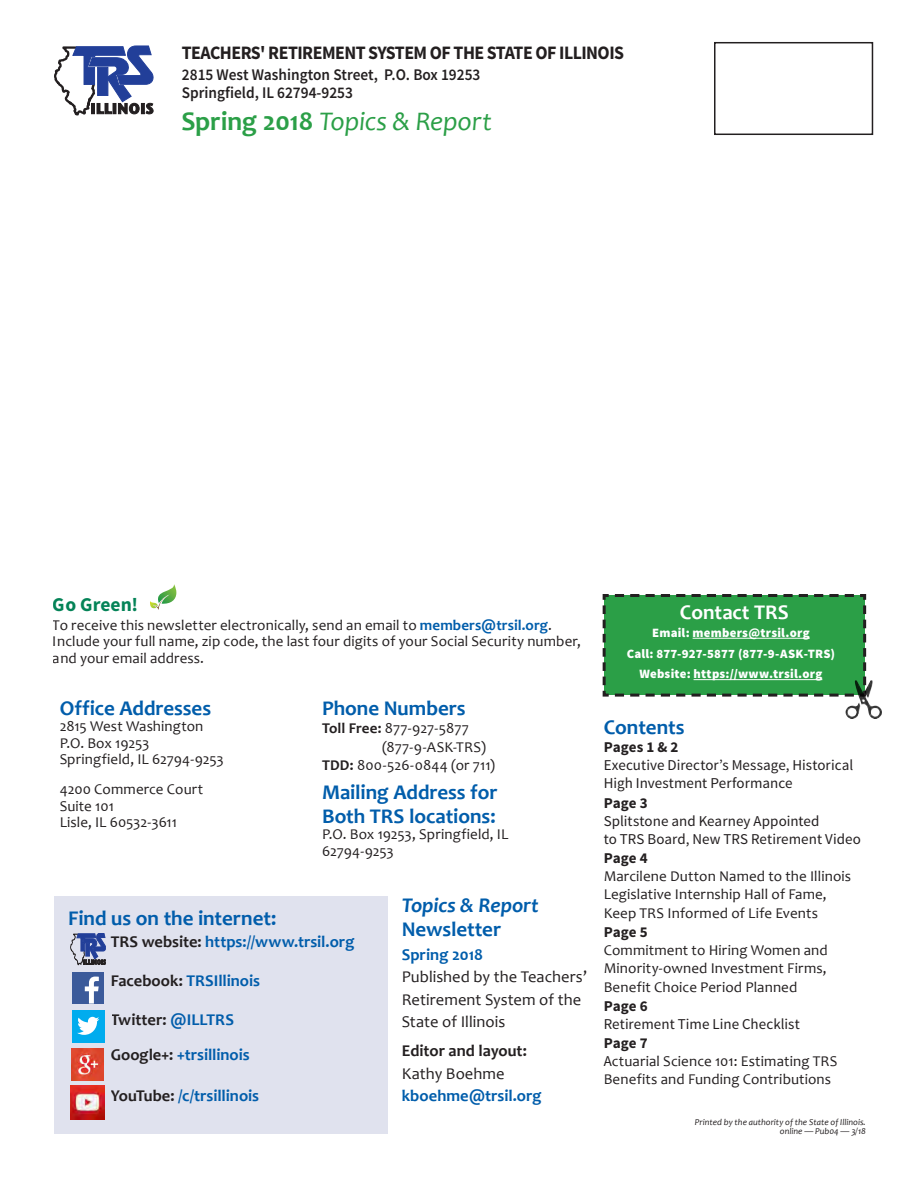
<style>
.page{position:relative;width:918px;height:1188px;background:#fff}
.page>*{position:absolute;margin:0;border:0;box-sizing:border-box;transform-origin:0 0}
.board{font:italic 27px "Candara";letter-spacing:-.005em;color:#2b9f47}
.GoGreen_Text{font:700 21px/24px "Candara";letter-spacing:-.005em;color:#015dab}
.GoGreen_Text-2{font:italic 700 21px/24px "Candara";letter-spacing:-.005em;color:#015dab}
.Subhead_1{font:700 21px "Candara";color:#fff}
.Subhead_1-2{font:700 21px "Candara";color:#015dab}
.t1{font:700 19.5px "Source Sans Pro";color:#048357}
.t2{font:700 18.9px "Source Sans Pro";letter-spacing:-.03em;color:#231f20;scale:.94 1}
.GoGreen_Text-3{font:700 16.5px/22.5px "Candara";color:#015dab}
.GoGreen_Text-4{font:16.5px/22.5px "Candara";letter-spacing:.005em;color:#231f20}
.GoGreen_Text-5{font:700 16.5px "Candara";color:#231f20}
.t3{font:600 16.2px/18.3px "Source Sans Pro";color:#231f20;scale:.94 1}
.GoGreen_Text-6{font:15px/16.5px "Candara";letter-spacing:.005em;color:#231f20}
.GoGreen_Text-7{font:15px/18.3px "Source Sans Pro";letter-spacing:.005em;color:#231f20}
.captions_indent{font:900 12.75px "Source Sans Pro";letter-spacing:.02em;color:#fff}
.Body_text{font:italic 9px/9px "Candara";color:#231f20;text-align:right}
.s1{font-weight:700;font-style:normal}
.s2{font-weight:700;color:#015dab}
.s3{font-weight:700}
.s4{color:#231f20}
.s5{color:#015dab}
.s6{font-style:normal}
.s7{font-weight:400;color:#231f20}
.s8{font-family:"Source Sans Pro";font-weight:700}
.s9{font-family:"Source Sans Pro"}
</style>
<div class="page">
<div style="left:714px;top:42px;width:159px;height:93px;border:2px solid #231f20"></div>
<svg style="left:150px;top:584px;width:26px;height:26px"></svg>
<div style="left:55px;top:896px;width:333px;height:238px;background:#e0e2ee"></div>
<div style="left:72px;top:972px;width:32px;height:32px;background:#3b5a9a"></div>
<svg style="left:85px;top:977px;width:14px;height:27px"></svg>
<img style="left:72px;top:1049px;width:32px;height:31px">
<img style="left:71px;top:1086px;width:34px;height:34px">
<div style="left:72px;top:1010px;width:33px;height:33px;background:#00acee"></div>
<svg style="left:77px;top:1017px;width:22px;height:18px"></svg>
<svg style="left:70px;top:933px;width:36px;height:32px"></svg>
<svg style="left:54px;top:46px;width:99px;height:70px"></svg>
<svg style="left:602px;top:594px;width:265px;height:103px;background:#319c4a"></svg>
<img style="left:846px;top:680px;width:36px;height:39px">
<p class="t2" style="left:182px;top:41px;width:472px">TEACHERS' RETIREMENT SYSTEM OF THE STATE OF ILLINOIS</p>
<p class="t3" style="left:182px;top:66px;width:319px">2815 West Washington Street, P.O. Box 19253<br>Springfield, IL 62794-9253</p>
<p class="board" style="left:181px;top:104px;width:312px"><span class="s1">Spring 2018</span> Topics &amp; Report</p>
<h3 class="t1" style="left:53px;top:592px;width:87px">Go Green!</h3>
<p class="GoGreen_Text-6" style="left:53px;top:617px;width:529px">To receive this newsletter electronically, send an email to <span class="s2">members@trsil.org</span>.<br>Include your full name, zip code, the last four digits of your Social Security number, and your email address.</p>
<h2 class="GoGreen_Text" style="left:60px;top:696px;width:153px">Office Addresses</h2>
<p class="GoGreen_Text-6" style="left:60px;top:718px;width:166px">2815 West Washington<br>P.O. Box 19253<br>Springfield, IL 62794-9253</p>
<h2 class="GoGreen_Text" style="left:322px;top:696px;width:145px">Phone Numbers</h2>
<p class="GoGreen_Text-6" style="left:322px;top:720px;width:148px"><span class="s3">Toll Free:</span> 877-927-5877</p>
<p class="GoGreen_Text-6" style="left:382px;top:739px;width:105px">(877-9-ASK-TRS)</p>
<p class="GoGreen_Text-6" style="left:322px;top:757px;width:174px"><span class="s3">TDD:</span> 800-526-0844 (or 711)</p>
<p class="GoGreen_Text-6" style="left:60px;top:781px;width:145px">4200 Commerce Court<br>Suite 101<br>Lisle, IL 60532-3611</p>
<h2 class="GoGreen_Text" style="left:322px;top:780px;width:177px">Mailing Address for<br>Both TRS locations:</h2>
<p class="GoGreen_Text-6" style="left:322px;top:826px;width:188px">P.O. Box 19253, Springfield, IL<br>62794-9253</p>
<p class="GoGreen_Text" style="left:68px;top:905px;width:210px">Find us on the internet:</p>
<p class="GoGreen_Text-3" style="left:111px;top:930px;width:245px"><span class="s4">TRS website:</span> https://www.trsil.org</p>
<p class="GoGreen_Text-3" style="left:111px;top:969px;width:151px"><span class="s4">Facebook:</span> TRSIllinois</p>
<p class="GoGreen_Text-5" style="left:111px;top:1009px;width:125px">Twitter: <span class="s5">@ILLTRS</span></p>
<p class="GoGreen_Text-3" style="left:111px;top:1044px;width:141px"><span class="s4">Google+:</span> +trsillinois</p>
<p class="GoGreen_Text-3" style="left:111px;top:1084px;width:150px"><span class="s4">YouTube:</span> /c/trsillinois</p>
<p class="GoGreen_Text-2" style="left:402px;top:893px;width:139px">Topics &amp; Report<br><span class="s6">Newsletter</span></p>
<p class="GoGreen_Text-4" style="left:402px;top:943px;width:187px"><span class="s2">Spring 2018<br></span>Published by the Teachers’<br>Retirement System of the<br>State of Illinois</p>
<p class="GoGreen_Text-3" style="left:402px;top:1040px;width:141px"><span class="s4">Editor and layout:<br></span><span class="s7">Kathy Boehme </span>kboehme@trsil.org</p>
<p class="Subhead_1" style="left:680px;top:599px;width:110px">Contact TRS</p>
<p class="captions_indent" style="left:652px;top:624px;width:159px">Email: members@trsil.org</p>
<p class="captions_indent" style="left:627px;top:645px;width:210px">Call: 877-927-5877 (877-9-ASK-TRS)</p>
<p class="captions_indent" style="left:639px;top:666px;width:184px">Website: https://www.trsil.org</p>
<p class="Subhead_1-2" style="left:604px;top:715px;width:82px">Contents</p>
<p class="GoGreen_Text-7" style="left:604px;top:739px;width:251px"><span class="s3">Pages 1 &amp; 2<br></span>Executive Director’s Message, Historical<br>High Investment Performance<br><span class="s3">Page 3</span></p>
<p class="GoGreen_Text-7" style="left:604px;top:812px;width:259px">Splitstone and Kearney Appointed<br>to TRS Board, New TRS Retirement Video</p>
<p class="GoGreen_Text-6" style="left:604px;top:849px;width:249px;line-height:18px"><span class="s8">Page 4<br></span>Marcilene Dutton Named to the Illinois<br>Legislative Internship Hall of Fame,</p>
<p class="GoGreen_Text-6" style="left:604px;top:904px;width:216px">Keep TRS Informed of Life Events</p>
<p class="GoGreen_Text-6" style="left:604px;top:923px;width:226px;line-height:18px"><span class="s8">Page 5<br></span>Commitment to Hiring Women and<br>Minority-owned Investment Firms,</p>
<p class="GoGreen_Text-6" style="left:604px;top:979px;width:195px">Benefit Choice Period Planned</p>
<p class="GoGreen_Text-7" style="left:604px;top:997px;width:198px"><span class="s3">Page 6<br></span>Retirement Time Line Checklist</p>
<p class="GoGreen_Text-6" style="left:604px;top:1034px;width:235px;line-height:18px"><span class="s8">Page 7<br></span><span class="s9">A</span>ctuarial Science 101: Estimating TRS<br>Benefits and Funding Contributions</p>
<p class="Body_text" style="left:695px;top:1117px;width:173px">Printed by the authority of the State of Illinois. online — Pub04 — 3/18</p>
</div>
